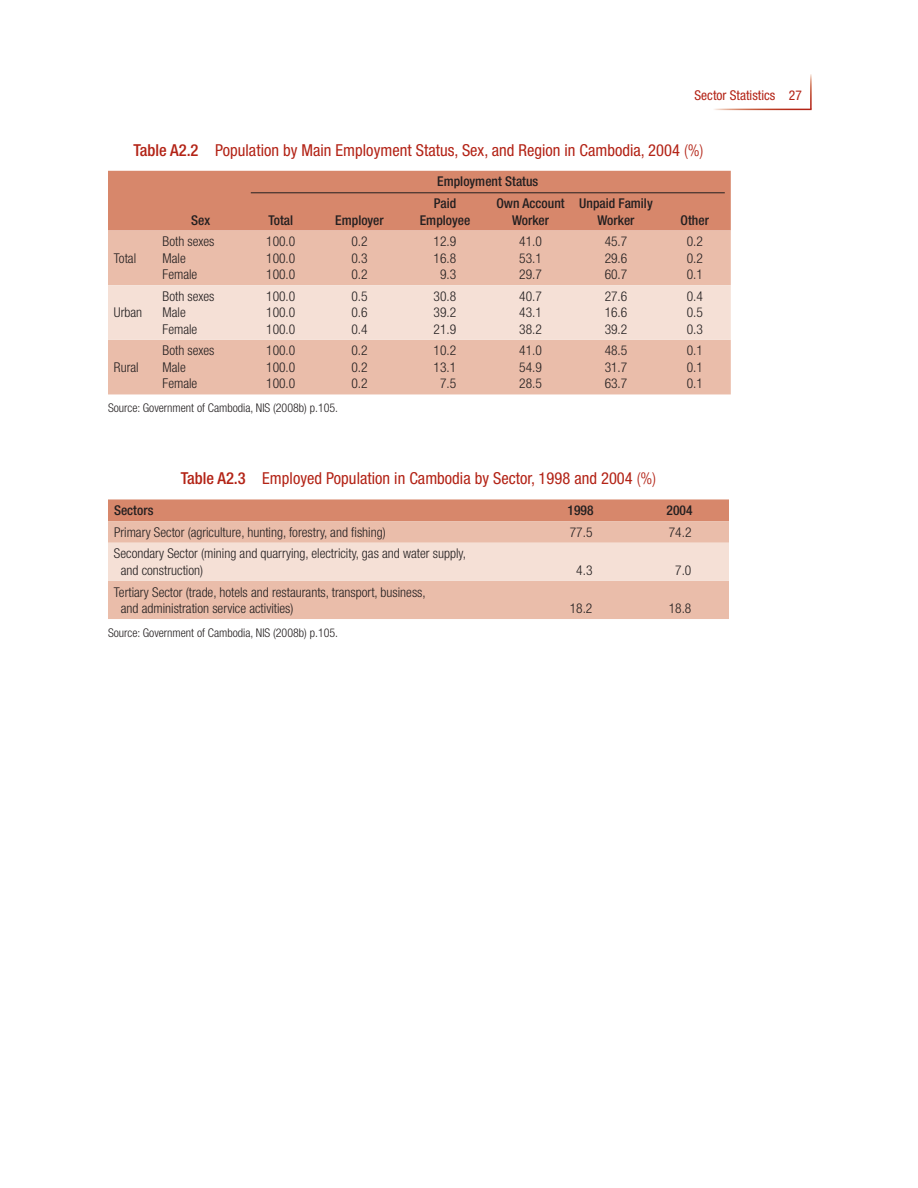
<style>
.page{position:relative;width:918px;height:1188px;background:#fff}
.page>*{position:absolute;margin:0;border:0;box-sizing:border-box;transform-origin:0 0}
.t1{font:condensed 16.5px "Helvetica Neue LT Std";color:#b32316}
.t2{font:300 condensed 13.5px/16.5px "Helvetica Neue LT Std";color:#231f20;text-align:justify}
.t3{font:500 condensed 13.5px/16.5px "Helvetica Neue LT Std";color:#231f20;text-align:center}
.t4{font:condensed 13.5px "Helvetica Neue LT Std";color:#b32316}
.t5{font:300 condensed 12px "Helvetica Neue LT Std";color:#231f20}
.s1{font-weight:500}
.s2{font-weight:300}
</style>
<div class="page">
<div style="left:108px;top:171px;width:623px;height:60px;background:#d7876b"></div>
<div style="left:108px;top:231px;width:623px;height:163px;background:#eabdaa"></div>
<div style="left:108px;top:285px;width:623px;height:55px;background:#f5e0d6"></div>
<hr style="left:251px;top:192px;width:474px;height:1px;background:#231f20">
<div style="left:108px;top:499px;width:621px;height:22px;background:#d7876b"></div>
<div style="left:108px;top:521px;width:621px;height:98px;background:#eabdaa"></div>
<div style="left:108px;top:543px;width:621px;height:38px;background:#f5e0d6"></div>
<p class="t4" style="left:695px;top:91px;width:109px">Sector Statistics 27</p>
<p class="t1" style="left:134px;top:144px;width:571px"><span class="s1">Table A2.2</span> Population by Main Employment Status, Sex, and Region in Cambodia, 2004 <span class="s2">(%)</span></p>
<p class="t2" style="left:114px;top:251px;width:24px">Total</p>
<p class="t2" style="left:114px;top:305px;width:30px">Urban</p>
<p class="t3" style="left:191px;top:213px;width:20px">Sex</p>
<p class="t3" style="left:268px;top:213px;width:26px">Total</p>
<p class="t3" style="left:335px;top:213px;width:50px">Employer</p>
<p class="t3" style="left:437px;top:174px;width:103px">Employment Status</p>
<p class="t3" style="left:420px;top:196px;width:52px">Paid<br>Employee</p>
<p class="t3" style="left:496px;top:196px;width:70px">Own Account<br>Worker</p>
<p class="t3" style="left:579px;top:196px;width:75px">Unpaid Family<br>Worker</p>
<p class="t3" style="left:681px;top:213px;width:30px">Other</p>
<p class="t2" style="left:163px;top:234px;width:53px;text-align:left">Both sexes<br>Male<br>Female</p>
<p class="t2" style="left:266px;top:234px;width:31px">100.0<br>100.0<br>100.0</p>
<p class="t2" style="left:351px;top:234px;width:18px">0.2<br>0.3<br>0.2</p>
<p class="t2" style="left:434px;top:234px;width:24px;text-align:center">12.9<br>16.8<br>9.3</p>
<p class="t2" style="left:519px;top:234px;width:24px">41.0<br>53.1<br>29.7</p>
<p class="t2" style="left:605px;top:234px;width:24px">45.7<br>29.6<br>60.7</p>
<p class="t2" style="left:687px;top:234px;width:18px">0.2<br>0.2<br>0.1</p>
<p class="t2" style="left:163px;top:289px;width:53px;text-align:left">Both sexes<br>Male<br>Female</p>
<p class="t2" style="left:266px;top:289px;width:31px">100.0<br>100.0<br>100.0</p>
<p class="t2" style="left:351px;top:289px;width:18px">0.5<br>0.6<br>0.4</p>
<p class="t2" style="left:434px;top:289px;width:24px">30.8<br>39.2<br>21.9</p>
<p class="t2" style="left:519px;top:289px;width:24px">40.7<br>43.1<br>38.2</p>
<p class="t2" style="left:605px;top:289px;width:24px">27.6<br>16.6<br>39.2</p>
<p class="t2" style="left:687px;top:289px;width:18px">0.4<br>0.5<br>0.3</p>
<p class="t2" style="left:163px;top:344px;width:53px;text-align:left">Both sexes<br>Male<br>Female</p>
<p class="t2" style="left:266px;top:344px;width:31px">100.0<br>100.0<br>100.0</p>
<p class="t2" style="left:351px;top:344px;width:18px">0.2<br>0.2<br>0.2</p>
<p class="t2" style="left:434px;top:344px;width:24px;text-align:center">10.2<br>13.1<br>7.5</p>
<p class="t2" style="left:519px;top:344px;width:24px">41.0<br>54.9<br>28.5</p>
<p class="t2" style="left:605px;top:344px;width:24px">48.5<br>31.7<br>63.7</p>
<p class="t2" style="left:687px;top:344px;width:18px">0.1<br>0.1<br>0.1</p>
<p class="t5" style="left:108px;top:404px;width:232px">Source: Government of Cambodia, NIS (2008b) p.105.</p>
<p class="t2" style="left:114px;top:360px;width:26px">Rural</p>
<p class="t1" style="left:181px;top:473px;width:477px"><span class="s1">Table A2.3</span> Employed Population in Cambodia by Sector, 1998 and 2004 <span class="s2">(%)</span></p>
<p class="t3" style="left:114px;top:503px;width:41px">Sectors</p>
<p class="t3" style="left:568px;top:503px;width:28px">1998</p>
<p class="t3" style="left:667px;top:503px;width:28px">2004</p>
<p class="t2" style="left:114px;top:525px;width:273px">Primary Sector (agriculture, hunting, forestry, and fishing)</p>
<p class="t2" style="left:570px;top:525px;width:24px">77.5</p>
<p class="t2" style="left:669px;top:525px;width:24px">74.2</p>
<p class="t2" style="left:121px;top:547px;width:347px;text-indent:-7px">Secondary Sector (mining and quarrying, electricity, gas and water supply, and construction)</p>
<p class="t2" style="left:576px;top:563px;width:18px">4.3</p>
<p class="t2" style="left:675px;top:563px;width:18px">7.0</p>
<p class="t2" style="left:121px;top:585px;width:307px;text-indent:-7px">Tertiary Sector (trade, hotels and restaurants, transport, business, and administration service activities)</p>
<p class="t5" style="left:108px;top:628px;width:232px">Source: Government of Cambodia, NIS (2008b) p.105.</p>
<p class="t2" style="left:570px;top:601px;width:24px">18.2</p>
<p class="t2" style="left:669px;top:601px;width:24px">18.8</p>
</div>
